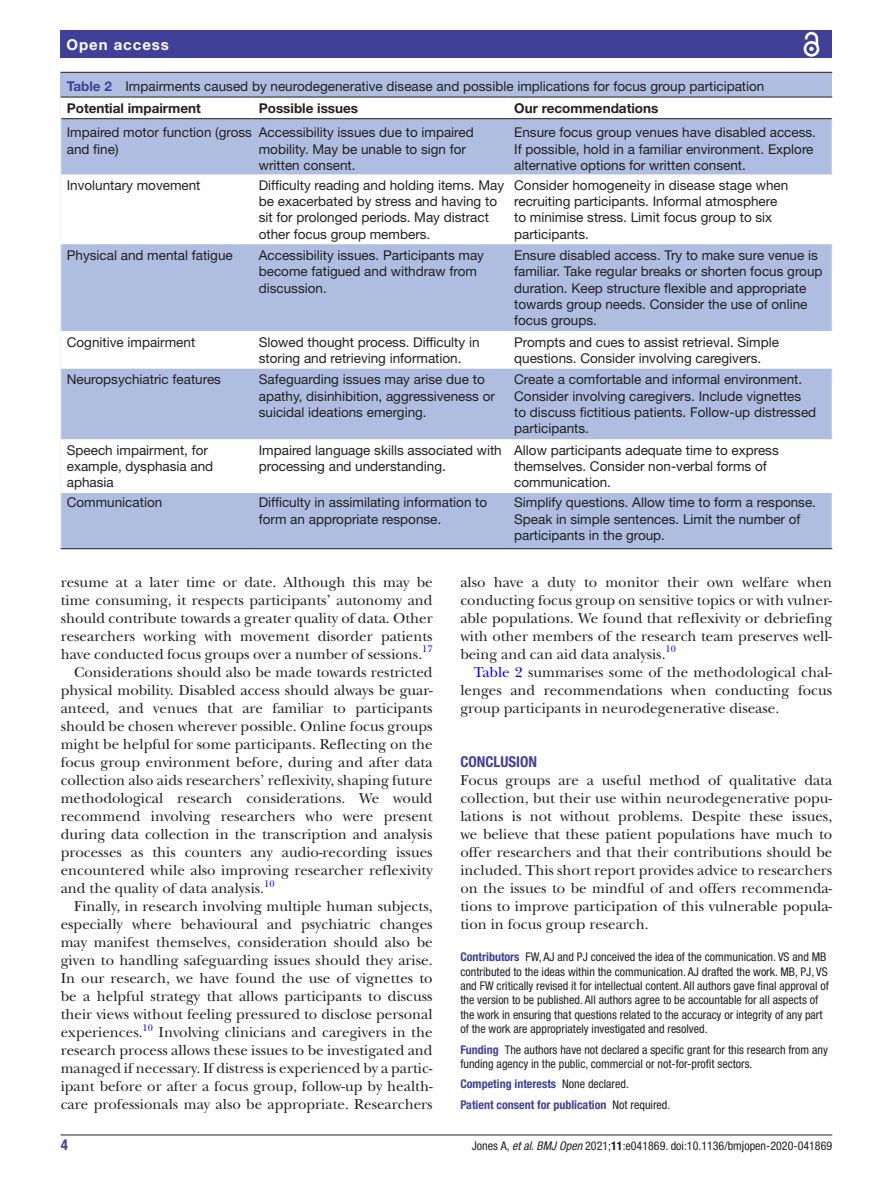
<style>
.page{position:relative;width:893px;height:1191px;background:#fff}
.page>*{position:absolute;margin:0;border:0;box-sizing:border-box;transform-origin:0 0}
.t1{font:15px/18px "New Baskerville";color:#231f20;text-align:justify}
.t2{font:700 condensed 15px "Helvetica Neue LT Std";color:#414099}
.t3{font:700 15px "Helvetica Neue LT Std";letter-spacing:.065em;color:#fff}
.t4{font:13.5px/16.2px "Helvetica Neue LT Std";color:#231f20}
.t5{font:700 13.5px "Helvetica Neue LT Std";color:#231f20}
.t6{font:condensed 12px/14.4px "Helvetica Neue LT Std";color:#231f20}
.t7{font:700 condensed 12px/21px "Helvetica Neue LT Std";color:#414099}
.t8{font:9.9px "New Baskerville";color:#00f}
.s1{font-weight:700;color:#414099}
.s2{font-weight:700}
.s3{color:#00f}
.s4{font-weight:400;color:#231f20}
.s5{font-style:italic}
</style>
<div class="page">
<hr style="left:61px;top:1134px;width:771px;height:1px;background:#231f20">
<div style="left:61px;top:31px;width:771px;height:27px;background:#414099"></div>
<svg style="left:803px;top:31px;width:17px;height:26px"></svg>
<div style="left:61px;top:73px;width:771px;height:476px;background:#afbde1"></div>
<hr style="left:61px;top:72px;width:771px;height:1px;background:#231f20">
<div style="left:61px;top:98px;width:771px;height:20px;background:#fff"></div>
<svg style="left:61px;top:119px;width:771px;height:429px"></svg>
<hr style="left:61px;top:97px;width:192px;height:1px;background:#231f20">
<hr style="left:61px;top:118px;width:192px;height:1px;background:#231f20">
<hr style="left:253px;top:97px;width:255px;height:1px;background:#231f20">
<hr style="left:253px;top:118px;width:255px;height:1px;background:#231f20">
<hr style="left:508px;top:97px;width:324px;height:1px;background:#231f20">
<hr style="left:508px;top:118px;width:324px;height:1px;background:#231f20">
<hr style="left:61px;top:548px;width:192px;height:1px;background:#231f20">
<hr style="left:253px;top:548px;width:255px;height:1px;background:#231f20">
<hr style="left:508px;top:548px;width:324px;height:1px;background:#231f20">
<svg style="left:60px;top:97px;width:1px;height:22px"></svg>
<p class="t3" style="left:66px;top:35px;width:104px">Open access</p>
<p class="t4" style="left:67px;top:75px;width:699px;line-height:22px"><span class="s1">Table 2</span> Impairments caused by neurodegenerative disease and possible implications for focus group participation<br><span class="s2">Potential impairment</span></p>
<p class="t5" style="left:259px;top:99px;width:101px">Possible issues</p>
<p class="t5" style="left:514px;top:99px;width:146px">Our recommendations</p>
<p class="t4" style="left:67px;top:124px;width:187px">Impaired motor function (gross and fine)</p>
<p class="t4" style="left:259px;top:124px;width:217px">Accessibility issues due to impaired mobility. May be unable to sign for written consent.</p>
<p class="t4" style="left:514px;top:124px;width:303px">Ensure focus group venues have disabled access.<br>If possible, hold in a familiar environment. Explore alternative options for written consent.</p>
<p class="t4" style="left:67px;top:177px;width:135px">Involuntary movement</p>
<p class="t4" style="left:259px;top:177px;width:247px">Difficulty reading and holding items. May be exacerbated by stress and having to sit for prolonged periods. May distract other focus group members.</p>
<p class="t4" style="left:514px;top:177px;width:276px">Consider homogeneity in disease stage when recruiting participants. Informal atmosphere to minimise stress. Limit focus group to six participants.</p>
<p class="t4" style="left:67px;top:247px;width:168px">Physical and mental fatigue</p>
<p class="t4" style="left:259px;top:247px;width:227px">Accessibility issues. Participants may become fatigued and withdraw from discussion.</p>
<p class="t4" style="left:514px;top:247px;width:310px">Ensure disabled access. Try to make sure venue is familiar. Take regular breaks or shorten focus group duration. Keep structure flexible and appropriate towards group needs. Consider the use of online focus groups.</p>
<p class="t4" style="left:67px;top:333px;width:130px">Cognitive impairment</p>
<p class="t4" style="left:259px;top:333px;width:222px">Slowed thought process. Difficulty in storing and retrieving information.</p>
<p class="t4" style="left:514px;top:333px;width:266px">Prompts and cues to assist retrieval. Simple questions. Consider involving caregivers.</p>
<p class="t4" style="left:67px;top:371px;width:156px">Neuropsychiatric features</p>
<p class="t4" style="left:259px;top:371px;width:238px">Safeguarding issues may arise due to apathy, disinhibition, aggressiveness or suicidal ideations emerging.</p>
<p class="t4" style="left:514px;top:371px;width:304px">Create a comfortable and informal environment.<br>Consider involving caregivers. Include vignettes to discuss fictitious patients. Follow-up distressed participants.</p>
<p class="t4" style="left:67px;top:442px;width:148px">Speech impairment, for example, dysphasia and aphasia</p>
<p class="t4" style="left:259px;top:442px;width:245px">Impaired language skills associated with processing and understanding.</p>
<p class="t4" style="left:514px;top:442px;width:266px">Allow participants adequate time to express themselves. Consider non-verbal forms of communication.</p>
<p class="t4" style="left:67px;top:494px;width:97px">Communication</p>
<p class="t4" style="left:259px;top:494px;width:230px">Difficulty in assimilating information to form an appropriate response.</p>
<p class="t4" style="left:514px;top:494px;width:303px">Simplify questions. Allow time to form a response.<br>Speak in simple sentences. Limit the number of participants in the group.</p>
<p class="t1" style="left:61px;top:573px;width:373px">resume at a later time or date. Although this may be time consuming, it respects participants’ autonomy and should contribute towards a greater quality of data. Other researchers working with movement disorder patients have conducted focus groups over a number of sessions.</p>
<p class="t8" style="left:422px;top:643px;width:12px">17</p>
<p class="t1" style="left:61px;top:663px;width:373px;text-indent:14px">Considerations should also be made towards restricted physical mobility. Disabled access should always be guar&shy;anteed, and venues that are familiar to participants should be chosen wherever possible. Online focus groups might be helpful for some participants. Reflecting on the focus group environment before, during and after data collection also aids researchers’ reflexivity, shaping future methodological research considerations. We would recommend involving researchers who were present during data collection in the transcription and analysis processes as this counters any audio-recording issues encountered while also improving researcher reflexivity and the quality of data analysis.</p>
<p class="t8" style="left:264px;top:877px;width:12px">10</p>
<p class="t1" style="left:61px;top:897px;width:373px;text-indent:14px">Finally, in research involving multiple human subjects, especially where behavioural and psychiatric changes may manifest themselves, consideration should also be given to handling safeguarding issues should they arise.<br>In our research, we have found the use of vignettes to be a helpful strategy that allows participants to discuss their views without feeling pressured to disclose personal experiences.<sup>10</sup> Involving clinicians and caregivers in the research process allows these issues to be investigated and managed if necessary. If distress is experienced by a partic&shy;ipant before or after a focus group, follow-up by health&shy;care professionals may also be appropriate. Researchers</p>
<p class="t1" style="left:460px;top:573px;width:373px">also have a duty to monitor their own welfare when conducting focus group on sensitive topics or with vulner&shy;able populations. We found that reflexivity or debriefing with other members of the research team preserves well&shy;being and can aid data analysis.<sup>10</sup></p>
<p class="t1" style="left:460px;top:663px;width:373px;text-indent:14px"><span class="s3">Table 2</span> summarises some of the methodological chal&shy;lenges and recommendations when conducting focus group participants in neurodegenerative disease.</p>
<p class="t2" style="left:460px;top:752px;width:78px">CONCLUSION</p>
<p class="t1" style="left:460px;top:771px;width:373px">Focus groups are a useful method of qualitative data collection, but their use within neurodegenerative popu&shy;lations is not without problems. Despite these issues, we believe that these patient populations have much to offer researchers and that their contributions should be included. This short report provides advice to researchers on the issues to be mindful of and offers recommenda&shy;tions to improve participation of this vulnerable popula&shy;tion in focus group research.</p>
<p class="t6" style="left:460px;top:949px;width:370px"><span class="s1">Contributors</span> FW, AJ and PJ conceived the idea of the communication. VS and MB contributed to the ideas within the communication. AJ drafted the work. MB, PJ, VS and FW critically revised it for intellectual content. All authors gave final approval of the version to be published. All authors agree to be accountable for all aspects of the work in ensuring that questions related to the accuracy or integrity of any part of the work are appropriately investigated and resolved.</p>
<p class="t6" style="left:460px;top:1042px;width:369px"><span class="s1">Funding</span> The authors have not declared a specific grant for this research from any funding agency in the public, commercial or not-for-profit sectors.</p>
<p class="t7" style="left:460px;top:1073px;width:211px">Competing interests <span class="s4">None declared.<br></span>Patient consent for publication <span class="s4">Not required.</span></p>
<p class="t2" style="left:61px;top:1135px;width:9px">4</p>
<p class="t6" style="left:472px;top:1138px;width:362px">Jones A, <span class="s5">et al</span>. <span class="s5">BMJ Open</span> 2021;<span class="s2">11</span>:e041869. doi:10.1136/bmjopen-2020-041869</p>
</div>
